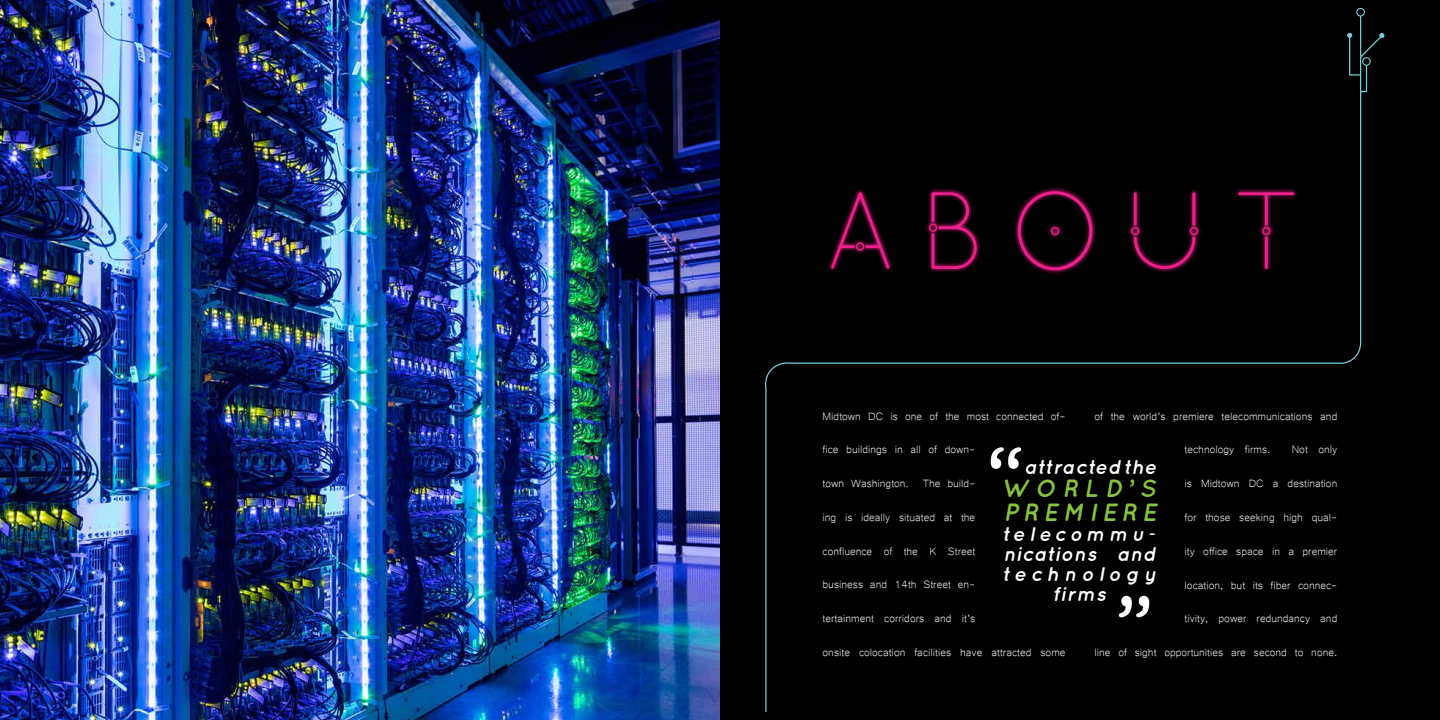
<style>
.page{position:relative;width:1440px;height:720px;background:#fff}
.page>*{position:absolute;margin:0;border:0;box-sizing:border-box;transform-origin:0 0}
.t1{font:700 75px "Quicksand";color:#fff}
.t2{font:italic 700 25px/23.8px "Quicksand";letter-spacing:.19em;color:#86c440}
.t3{font:italic 700 20px/20px "Quicksand";letter-spacing:.13em;color:#fff;text-align:center}
.t4{font:italic 700 20px "Quicksand";letter-spacing:.025em;color:#fff}
.t5{font:13.75px "Microsoft Yi Baiti";color:#fff}
</style>
<div class="page">
<img style="left:0;top:0;width:720px;height:720px">
<div style="left:720px;top:0;width:720px;height:720px;background:#000"></div>
<svg style="left:765px;top:8px;width:619px;height:704px"></svg>
<img style="left:782px;top:161px;width:552px;height:139px">
<svg style="left:1018px;top:191px;width:74px;height:79px"></svg>
<svg style="left:1238px;top:192px;width:56px;height:77px"></svg>
<svg style="left:1131px;top:192px;width:67px;height:77px"></svg>
<svg style="left:929px;top:192px;width:48px;height:77px"></svg>
<svg style="left:831px;top:192px;width:59px;height:77px"></svg>
<img style="left:1334px;top:161px;width:3px;height:139px">
<p class="t5" style="left:823px;top:408px;width:244px">Midtown DC is one of the most connected of-</p>
<p class="t5" style="left:823px;top:442px;width:154px">fice buildings in all of down-</p>
<p class="t5" style="left:823px;top:475px;width:154px">town Washington. The build-</p>
<p class="t5" style="left:823px;top:509px;width:154px">ing is ideally situated at the</p>
<p class="t5" style="left:823px;top:543px;width:154px">confluence of the K Street</p>
<p class="t5" style="left:823px;top:577px;width:154px">business and 14th Street en-</p>
<p class="t5" style="left:823px;top:610px;width:154px">tertainment corridors and it’s</p>
<p class="t5" style="left:823px;top:644px;width:245px">onsite colocation facilities have attracted some</p>
<p class="t5" style="left:1094px;top:408px;width:244px">of the world’s premiere telecommunications and</p>
<p class="t5" style="left:1185px;top:442px;width:87px">technology firms.</p>
<p class="t5" style="left:1292px;top:442px;width:47px">Not only</p>
<p class="t5" style="left:1185px;top:476px;width:154px">is Midtown DC a destination</p>
<p class="t5" style="left:1185px;top:509px;width:154px">for those seeking high qual-</p>
<p class="t5" style="left:1185px;top:543px;width:154px">ity office space in a premier</p>
<p class="t5" style="left:1185px;top:577px;width:154px">location, but its fiber connec-</p>
<p class="t5" style="left:1185px;top:611px;width:154px">tivity, power redundancy and</p>
<p class="t5" style="left:1094px;top:644px;width:245px">line of sight opportunities are second to none.</p>
<h1 class="t1" style="left:985px;top:429px;width:32px">“</h1>
<h3 class="t4" style="left:1025px;top:455px;width:133px">attracted the</h3>
<h2 class="t2" style="left:1003px;top:476px;width:155px">WORLD’S<br>PREMIERE</h2>
<h3 class="t3" style="left:1003px;top:524px;width:155px">telecommu&shy;nications and technology firms</h3>
<h1 class="t1" style="left:1155px;top:636px;width:32px;rotate:-180deg">“</h1>
</div>
